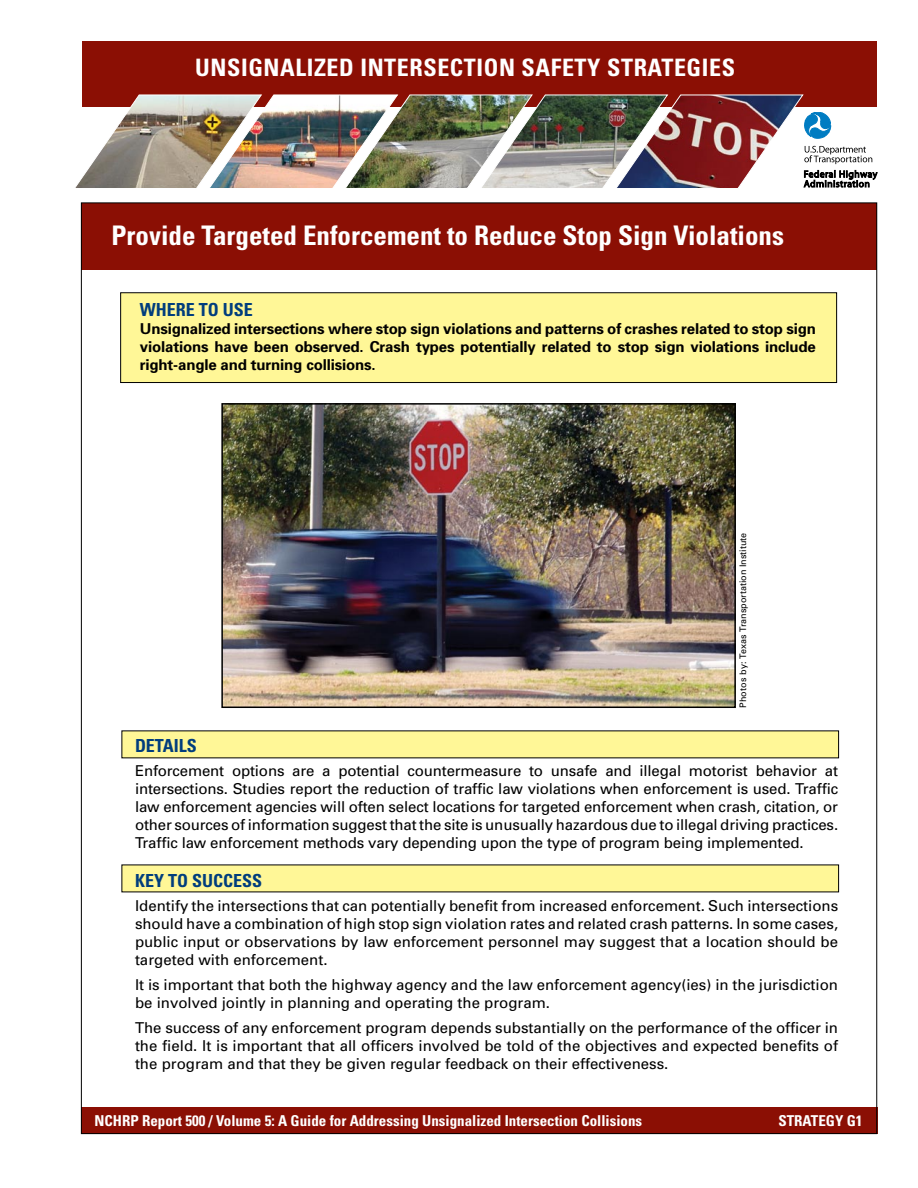
<style>
.page{position:relative;width:918px;height:1188px;background:#fff}
.page>*{position:absolute;margin:0;border:0;box-sizing:border-box;transform-origin:0 0}
.t1{font:700 condensed 27px "Univers";color:#fff}
.t2{font:700 condensed 24px "Univers";letter-spacing:.025em;color:#fff}
.t3{font:700 condensed 18px "Univers";color:#003d7d}
.t4{font:15px/18px "Univers";color:#000;text-align:justify}
.t5{font:700 15px/18px "Univers";letter-spacing:-.01em;color:#000;text-align:justify}
.t6{font:700 condensed 15px "Univers";color:#fff}
.t7{font:9px "Univers";color:#000}
</style>
<div class="page">
<div style="left:122px;top:865px;width:717px;height:27px;background:#fff797"></div>
<div style="left:81px;top:1107px;width:797px;height:27px;background:#8b0f04"></div>
<div style="left:122px;top:731px;width:717px;height:27px;background:#fff797"></div>
<div style="left:121px;top:293px;width:716px;height:90px;background:#fff797"></div>
<div style="left:120px;top:292px;width:717px;height:91px;border:1px solid #000"></div>
<div style="left:81px;top:203px;width:796px;height:67px;background:#8b0f04"></div>
<img style="left:224px;top:406px;width:509px;height:299px">
<div style="left:221px;top:403px;width:515px;height:305px;border:2px solid #000"></div>
<div style="left:82px;top:41px;width:795px;height:66px;background:#8b0f04"></div>
<img style="left:75px;top:94px;width:803px;height:94px">
<h2 class="t2" style="left:195px;top:53px;width:541px">UNSIGNALIZED INTERSECTION SAFETY STRATEGIES</h2>
<h1 class="t1" style="left:112px;top:219px;width:674px">Provide Targeted Enforcement to Reduce Stop Sign Violations</h1>
<p class="t3" style="left:140px;top:299px;width:115px">WHERE TO USE</p>
<p class="t5" style="left:140px;top:320px;width:678px">Unsignalized intersections where stop sign violations and patterns of crashes related to stop sign violations have been observed. Crash types potentially related to stop sign violations include right-angle and turning collisions.</p>
<p class="t7" style="left:738px;top:708px;width:177px;rotate:-90deg">Photos by: Texas Transportation Institute</p>
<p class="t3" style="left:135px;top:734px;width:63px">DETAILS</p>
<p class="t4" style="left:135px;top:762px;width:705px">Enforcement options are a potential countermeasure to unsafe and illegal motorist behavior at intersections. Studies report the reduction of traffic law violations when enforcement is used. Traffic law enforcement agencies will often select locations for targeted enforcement when crash, citation, or other sources of information suggest that the site is unusually hazardous due to illegal driving practices.<br>Traffic law enforcement methods vary depending upon the type of program being implemented.</p>
<p class="t3" style="left:135px;top:869px;width:129px">KEY TO SUCCESS</p>
<p class="t4" style="left:135px;top:897px;width:705px">Identify the intersections that can potentially benefit from increased enforcement. Such intersections should have a combination of high stop sign violation rates and related crash patterns. In some cases, public input or observations by law enforcement personnel may suggest that a location should be targeted with enforcement.</p>
<p class="t4" style="left:135px;top:976px;width:705px">It is important that both the highway agency and the law enforcement agency(ies) in the jurisdiction be involved jointly in planning and operating the program.</p>
<p class="t4" style="left:135px;top:1019px;width:705px">The success of any enforcement program depends substantially on the performance of the officer in the field. It is important that all officers involved be told of the objectives and expected benefits of the program and that they be given regular feedback on their effectiveness.</p>
<p class="t6" style="left:94px;top:1111px;width:549px">NCHRP Report 500 / Volume 5: A Guide for Addressing Unsignalized Intersection Collisions</p>
<p class="t6" style="left:778px;top:1111px;width:86px">STRATEGY G1</p>
</div>
